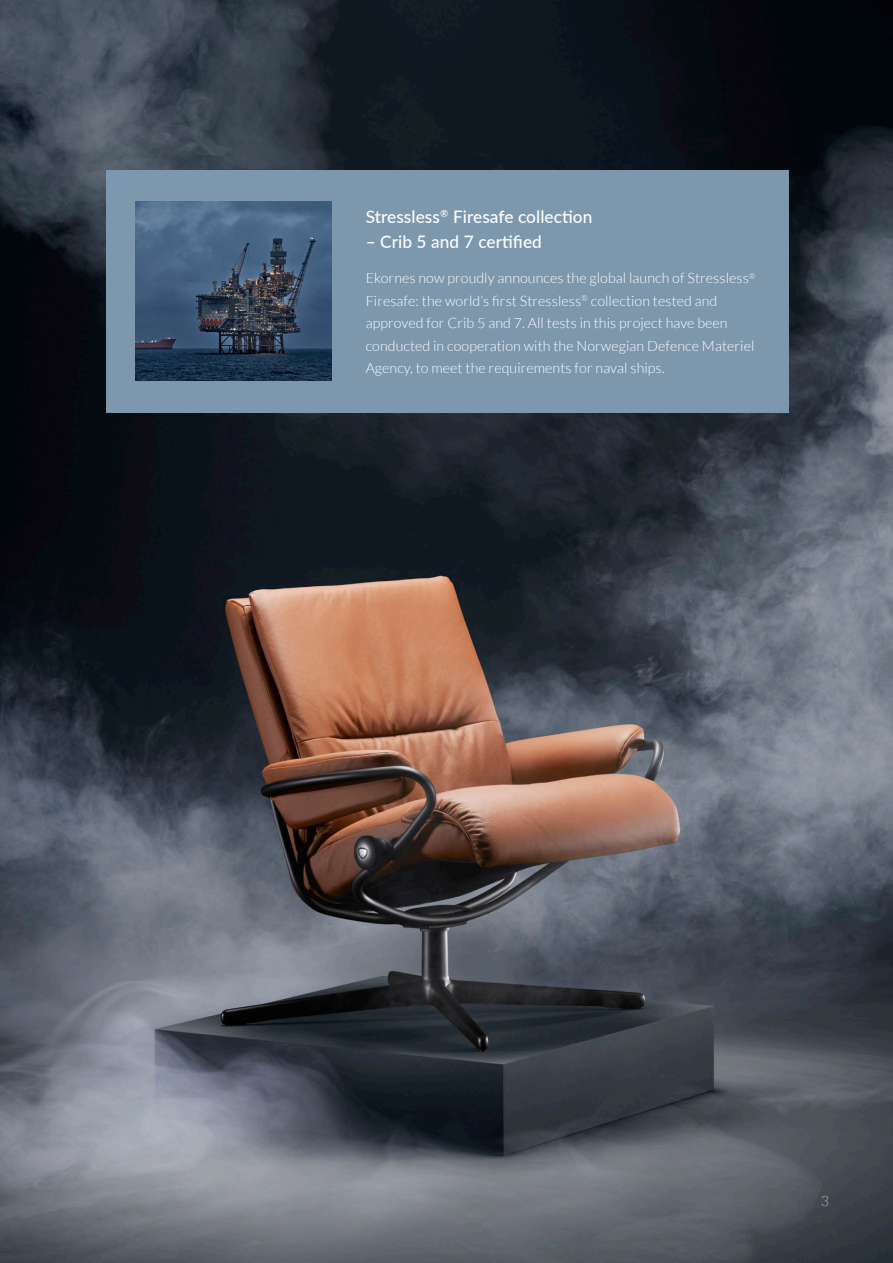
<style>
.page{position:relative;width:893px;height:1263px;background:#fff}
.page>*{position:absolute;margin:0;border:0;box-sizing:border-box;transform-origin:0 0}
.t1{font:500 17.25px "Lato";letter-spacing:.005em;color:#fff}
.t2{font:300 14.25px/22.5px "Lato";letter-spacing:.005em;color:#fff}
.t3{font:300 14.25px "Lato";color:#b2b2b2}
</style>
<div class="page">
<img style="left:0;top:0;width:893px;height:1263px">
<div style="left:106px;top:170px;width:683px;height:242px;background:#7d97ac"></div>
<img style="left:136px;top:202px;width:195px;height:179px">
<p class="t1" style="left:366px;top:204px;width:228px">Stressless<sup>®</sup> Firesafe collection</p>
<p class="t1" style="left:366px;top:229px;width:178px">– Crib 5 and 7 certified</p>
<p class="t2" style="left:366px;top:267px;width:391px">Ekornes now proudly announces the global launch of Stressless<sup>® </sup>Firesafe: the world’s first Stressless<sup>®</sup> collection tested and approved for Crib 5 and 7. All tests in this project have been conducted in cooperation with the Norwegian Defence Materiel Agency, to meet the requirements for naval ships.</p>
<p class="t3" style="left:821px;top:1194px;width:10px">3</p>
</div>
